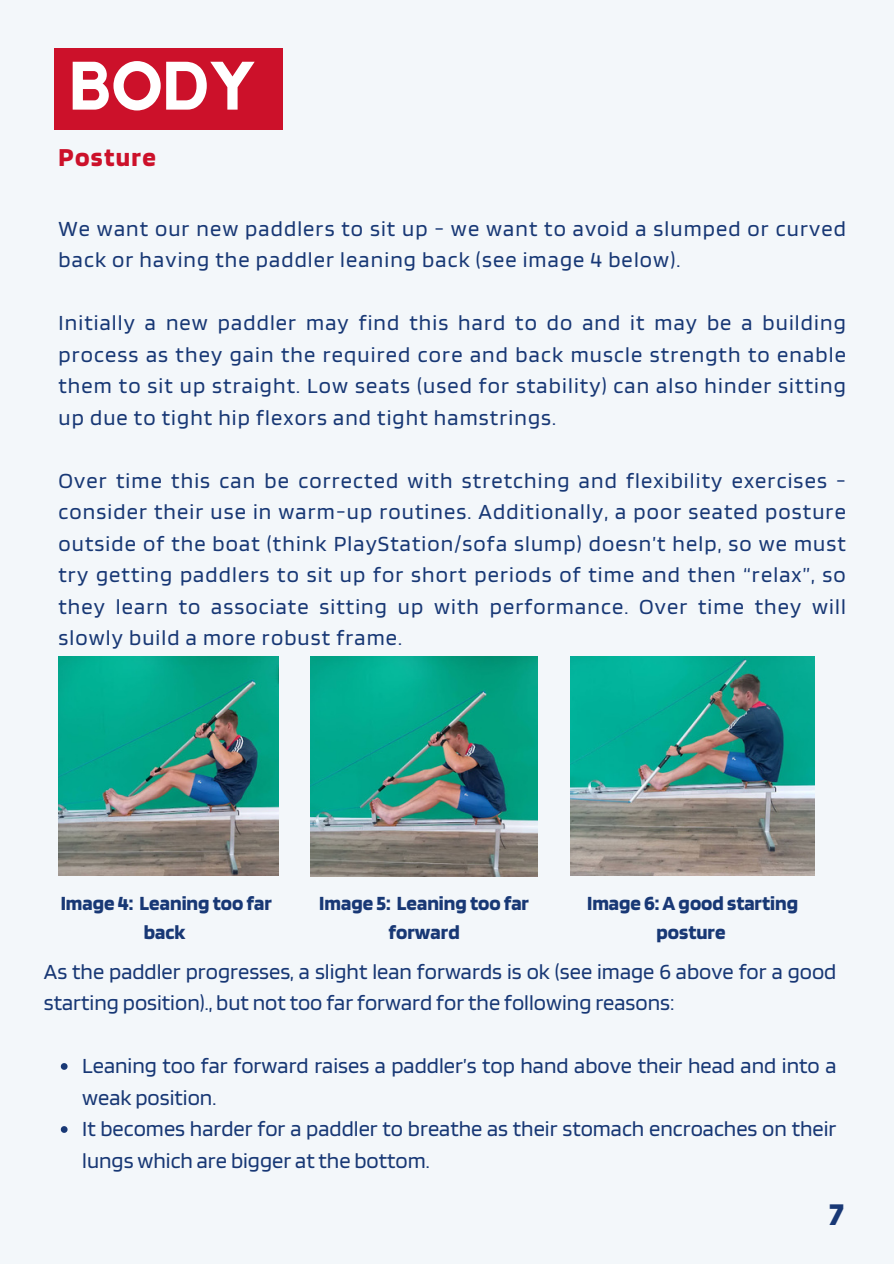
<style>
.page{position:relative;width:894px;height:1264px;background:#fff}
.page>*{position:absolute;margin:0;border:0;box-sizing:border-box;transform-origin:0 0}
.t1{font:700 67.5px "Kollektif";color:#fff}
.t2{font:700 33px "Blinker";color:#183875}
.t3{font:700 27px "Blinker";letter-spacing:.05em;color:#cc112a}
.t4{font:22.5px/31.5px "Blinker";color:#183875}
.t5{font:22.5px/31.5px "Blinker";letter-spacing:.05em;color:#183875}
.t6{font:700 21px/29.2px "Blinker";color:#183875;text-align:center}
</style>
<div class="page">
<div style="left:0;top:0;width:893px;height:1263px;background:#f3f7fa"></div>
<div style="left:54px;top:49px;width:228px;height:81px;background:#cc112a"></div>
<img style="left:310px;top:656px;width:227px;height:220px">
<img style="left:58px;top:656px;width:220px;height:219px">
<img style="left:570px;top:656px;width:244px;height:219px">
<svg style="left:61px;top:1063px;width:7px;height:6px"></svg>
<svg style="left:61px;top:1126px;width:7px;height:6px"></svg>
<p class="t1" style="left:69px;top:55px;width:188px">BODY</p>
<p class="t3" style="left:58px;top:140px;width:99px">Posture</p>
<p class="t5" style="left:58px;top:212px;width:788px">We want our new paddlers to sit up - we want to avoid a slumped or curved back or having the paddler leaning back (see image 4 below).</p>
<p class="t4" style="left:58px;top:306px;width:788px;text-align:justify">Initially a new paddler may find this hard to do and it may be a building process as they gain the required core and back muscle strength to enable them to sit up straight. Low seats (used for stability) can also hinder sitting up due to tight hip flexors and tight hamstrings.</p>
<p class="t4" style="left:58px;top:464px;width:788px;text-align:justify">Over time this can be corrected with stretching and flexibility exercises - consider their use in warm-up routines. Additionally, a poor seated posture outside of the boat (think PlayStation/sofa slump) doesn’t help, so we must try getting paddlers to sit up for short periods of time and then “relax”, so they learn to associate sitting up with performance. Over time they will slowly build a more robust frame.</p>
<h3 class="t6" style="left:61px;top:887px;width:212px">Image 4: Leaning too far back</h3>
<h3 class="t6" style="left:319px;top:887px;width:211px">Image 5: Leaning too far forward</h3>
<p class="t6" style="left:587px;top:887px;width:212px">Image 6:Agood starting posture</p>
<p class="t4" style="left:44px;top:954px;width:793px">As the paddler progresses, a slight lean forwards is ok (see image 6 above for a good starting position)., but not too far forward for the following reasons:</p>
<p class="t4" style="left:82px;top:1049px;width:755px">Leaning too far forward raises a paddler’s top hand above their head and into a weak position.</p>
<p class="t4" style="left:82px;top:1112px;width:755px">It becomes harder for a paddler to breathe as their stomach encroaches on their lungs which are bigger at the bottom.</p>
<h3 class="t2" style="left:828px;top:1193px;width:16px">7</h3>
</div>
